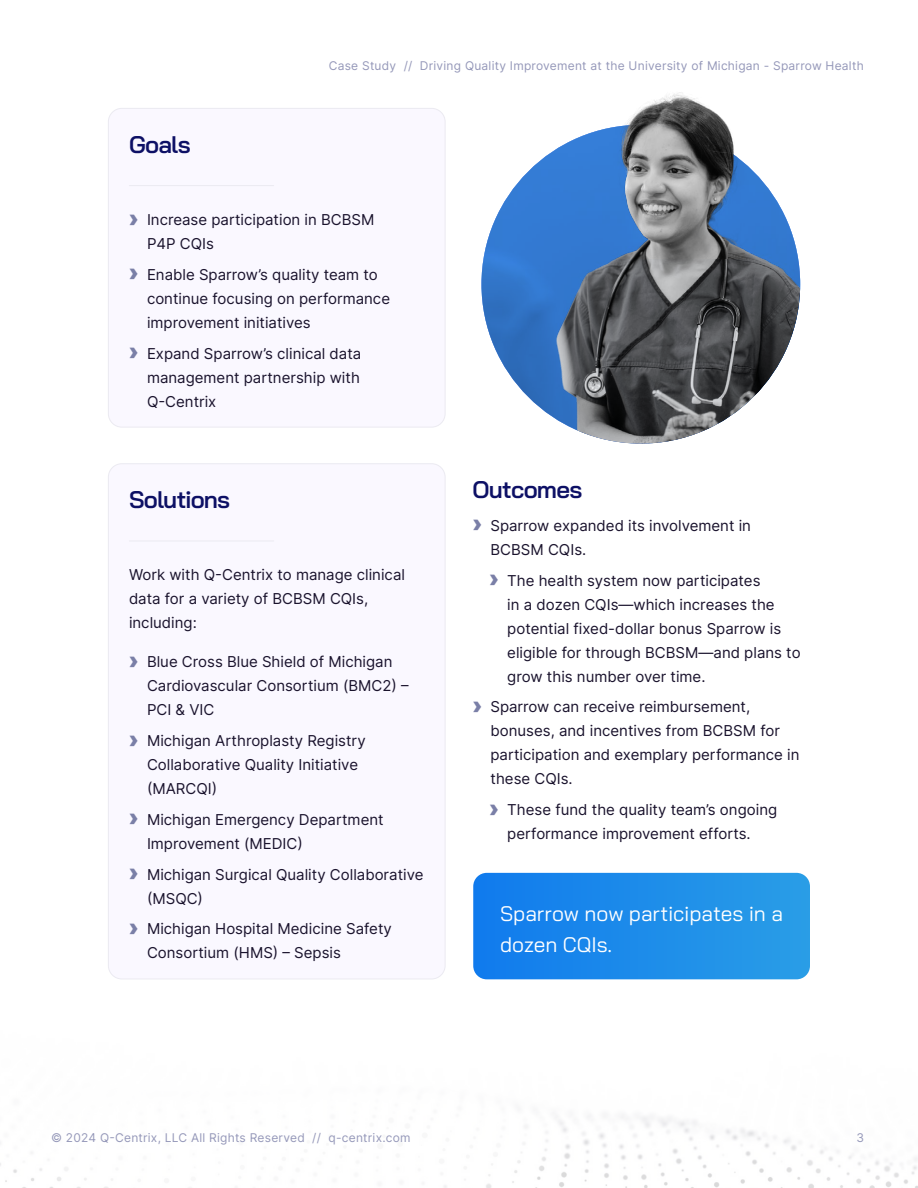
<style>
.page{position:relative;width:918px;height:1188px;background:#fff}
.page>*{position:absolute;margin:0;border:0;box-sizing:border-box;transform-origin:0 0}
.t1{font:600 24px "Bai Jamjuree";letter-spacing:-.035em;color:#0d1065}
.t2{font:21px/31.5px "Bai Jamjuree";letter-spacing:-.005em;color:#fff}
.t3{font:15px/24px "Inter";color:#1a132d}
.t4{font:12px "Inter";letter-spacing:.02em;color:#9598b9}
.s1{font-weight:900;font-size:24px;color:#7a7fa7}
</style>
<div class="page">
<svg style="left:749px;top:1131px;width:169px;height:57px"></svg>
<svg style="left:0;top:1117px;width:570px;height:71px"></svg>
<div style="left:108px;top:108px;width:337px;height:319px;background:#faf8ff;border-radius:14px"></div>
<hr style="left:129px;top:185px;width:145px;height:1px;background:#ebeaf1">
<div style="left:108px;top:108px;width:338px;height:320px;border:1px solid #ebeaf1;border-radius:14px"></div>
<div style="left:108px;top:464px;width:337px;height:515px;background:#faf8ff;border-radius:14px"></div>
<hr style="left:129px;top:541px;width:145px;height:1px;background:#ebeaf1">
<svg style="left:473px;top:873px;width:337px;height:106px;background:#1d8ce9"></svg>
<img style="left:482px;top:127px;width:318px;height:317px">
<img style="left:614px;top:92px;width:131px;height:167px">
<h1 class="t1" style="left:129px;top:131px;width:63px">Goals</h1>
<p class="t4" style="left:329px;top:57px;width:537px">Case Study // Driving Quality Improvement at the University of Michigan - Sparrow Health</p>
<p class="t3" style="left:147px;top:207px;width:229px;text-indent:-18px"><span class="s1">›</span> Increase participation in BCBSM<br>P4P CQIs</p>
<p class="t3" style="left:147px;top:262px;width:245px;text-indent:-18px"><span class="s1">›</span> Enable Sparrow’s quality team to continue focusing on performance improvement initiatives</p>
<p class="t3" style="left:147px;top:341px;width:216px;text-align:justify;text-indent:-18px"><span class="s1">›</span> Expand Sparrow’s clinical data management partnership with Q-Centrix</p>
<h1 class="t1" style="left:129px;top:486px;width:103px">Solutions</h1>
<p class="t3" style="left:129px;top:563px;width:278px">Work with Q-Centrix to manage clinical data for a variety of BCBSM CQIs, including:</p>
<p class="t3" style="left:147px;top:650px;width:263px;text-indent:-18px"><span class="s1">›</span> Blue Cross Blue Shield of Michigan<br>Cardiovascular Consortium (BMC2) –<br>PCI &amp; VIC</p>
<p class="t3" style="left:147px;top:728px;width:220px;text-indent:-18px"><span class="s1">›</span> Michigan Arthroplasty Registry<br>Collaborative Quality Initiative (MARCQI)</p>
<p class="t3" style="left:147px;top:807px;width:238px;text-indent:-18px"><span class="s1">›</span> Michigan Emergency Department<br>Improvement (MEDIC)</p>
<p class="t3" style="left:147px;top:862px;width:278px;text-indent:-18px"><span class="s1">›</span> Michigan Surgical Quality Collaborative (MSQC)</p>
<p class="t3" style="left:147px;top:917px;width:246px;text-indent:-18px"><span class="s1">›</span> Michigan Hospital Medicine Safety<br>Consortium (HMS) – Sepsis</p>
<h1 class="t1" style="left:472px;top:476px;width:111px">Outcomes</h1>
<p class="t3" style="left:490px;top:513px;width:262px;text-indent:-18px"><span class="s1">›</span> Sparrow expanded its involvement in<br>BCBSM CQIs.</p>
<p class="t3" style="left:507px;top:568px;width:295px;text-indent:-18px"><span class="s1">›</span> The health system now participates<br>in a dozen CQIs—which increases the potential fixed-dollar bonus Sparrow is eligible for through BCBSM—and plans to grow this number over time.</p>
<p class="t3" style="left:490px;top:695px;width:311px;text-indent:-18px"><span class="s1">›</span> Sparrow can receive reimbursement, bonuses, and incentives from BCBSM for participation and exemplary performance in these CQIs.</p>
<p class="t3" style="left:489px;top:797px;width:289px;text-align:center"><span class="s1">›</span> These fund the quality team’s ongoing performance improvement efforts.</p>
<h2 class="t2" style="left:500px;top:898px;width:284px">Sparrow now participates in a dozen CQIs.</h2>
<p class="t4" style="left:51px;top:1129px;width:361px">© 2024 Q-Centrix, LLC All Rights Reserved // q-centrix.com</p>
<p class="t4" style="left:856px;top:1129px;width:9px">3</p>
</div>
